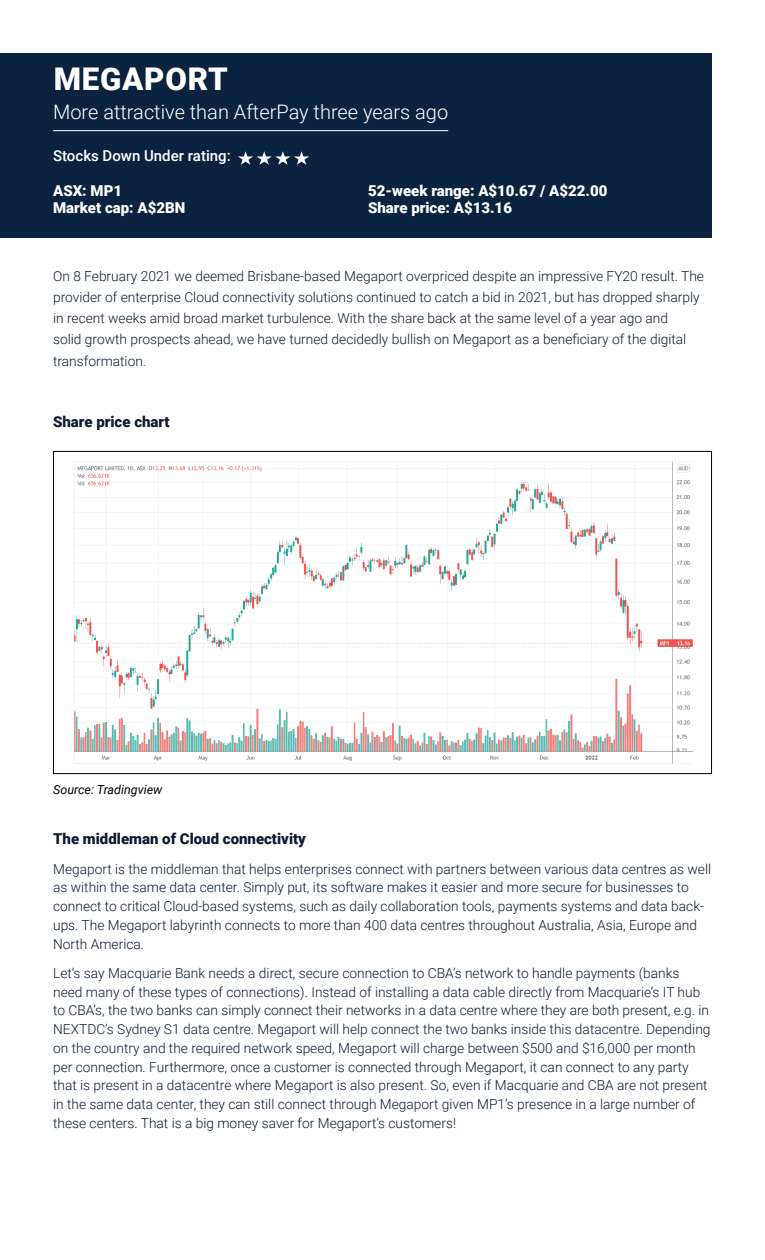
<style>
.page{position:relative;width:765px;height:1260px;background:#fff}
.page>*{position:absolute;margin:0;border:0;box-sizing:border-box;transform-origin:0 0}
.t1{font:900 31.25px "Roboto";letter-spacing:.025em;color:#fff}
.t2{font:300 20px "Roboto";color:#fff}
.t3{font:900 15px "Roboto";color:#fff}
.t4{font:900 15px "Roboto";color:#0b1b31}
.t5{font:500 15px "Roboto";color:#fff}
.t6{font:300 13.75px/18.8px "Roboto";color:#0b1b31}
.t7{font:italic 12.5px "Roboto";color:#000}
</style>
<div class="page">
<div style="left:0;top:53px;width:712px;height:185px;background:#0c233f"></div>
<hr style="left:53px;top:130px;width:395px;height:1px;background:#fff">
<svg style="left:238px;top:151px;width:71px;height:14px"></svg>
<img style="left:74px;top:462px;width:619px;height:301px">
<h1 class="t1" style="left:54px;top:57px;width:176px">MEGAPORT</h1>
<h2 class="t2" style="left:53px;top:97px;width:397px">More attractive than AfterPay three years ago</h2>
<p class="t5" style="left:53px;top:146px;width:179px">Stocks Down Under rating:</p>
<p class="t3" style="left:53px;top:180px;width:70px">ASX: MP1</p>
<p class="t3" style="left:368px;top:180px;width:241px">52-week range: A$10.67 / A$22.00</p>
<p class="t3" style="left:53px;top:197px;width:134px">Market cap: A$2BN</p>
<p class="t3" style="left:368px;top:197px;width:145px">Share price: A$13.16</p>
<p class="t6" style="left:53px;top:265px;width:652px;line-height:21.2px">On 8 February 2021 we deemed Brisbane-based Megaport overpriced despite an impressive FY20 result. The provider of enterprise Cloud connectivity solutions continued to catch a bid in 2021, but has dropped sharply in recent weeks amid broad market turbulence. With the share back at the same level of a year ago and<br>solid growth prospects ahead, we have turned decidedly bullish on Megaport as a beneficiary of the digital transformation.</p>
<p class="t4" style="left:53px;top:411px;width:118px">Share price chart</p>
<p class="t7" style="left:53px;top:781px;width:111px">Source: Tradingview</p>
<p class="t4" style="left:53px;top:828px;width:254px">The middleman of Cloud connectivity</p>
<p class="t6" style="left:53px;top:859px;width:660px">Megaport is the middleman that helps enterprises connect with partners between various data centres as well as within the same data center. Simply put, its software makes it easier and more secure for businesses to connect to critical Cloud-based systems, such as daily collaboration tools, payments systems and data back&shy;ups. The Megaport labyrinth connects to more than 400 data centres throughout Australia, Asia, Europe and North America.</p>
<p class="t6" style="left:53px;top:963px;width:659px">Let’s say Macquarie Bank needs a direct, secure connection to CBA’s network to handle payments (banks need many of these types of connections). Instead of installing a data cable directly from Macquarie’s IT hub to CBA’s, the two banks can simply connect their networks in a data centre where they are both present, e.g. in NEXTDC’s Sydney S1 data centre. Megaport will help connect the two banks inside this datacentre. Depending on the country and the required network speed, Megaport will charge between $500 and $16,000 per month per connection. Furthermore, once a customer is connected through Megaport, it can connect to any party that is present in a datacentre where Megaport is also present. So, even if Macquarie and CBA are not present in the same data center, they can still connect through Megaport given MP1’s presence in a large number of these centers. That is a big money saver for Megaport’s customers!</p>
</div>
